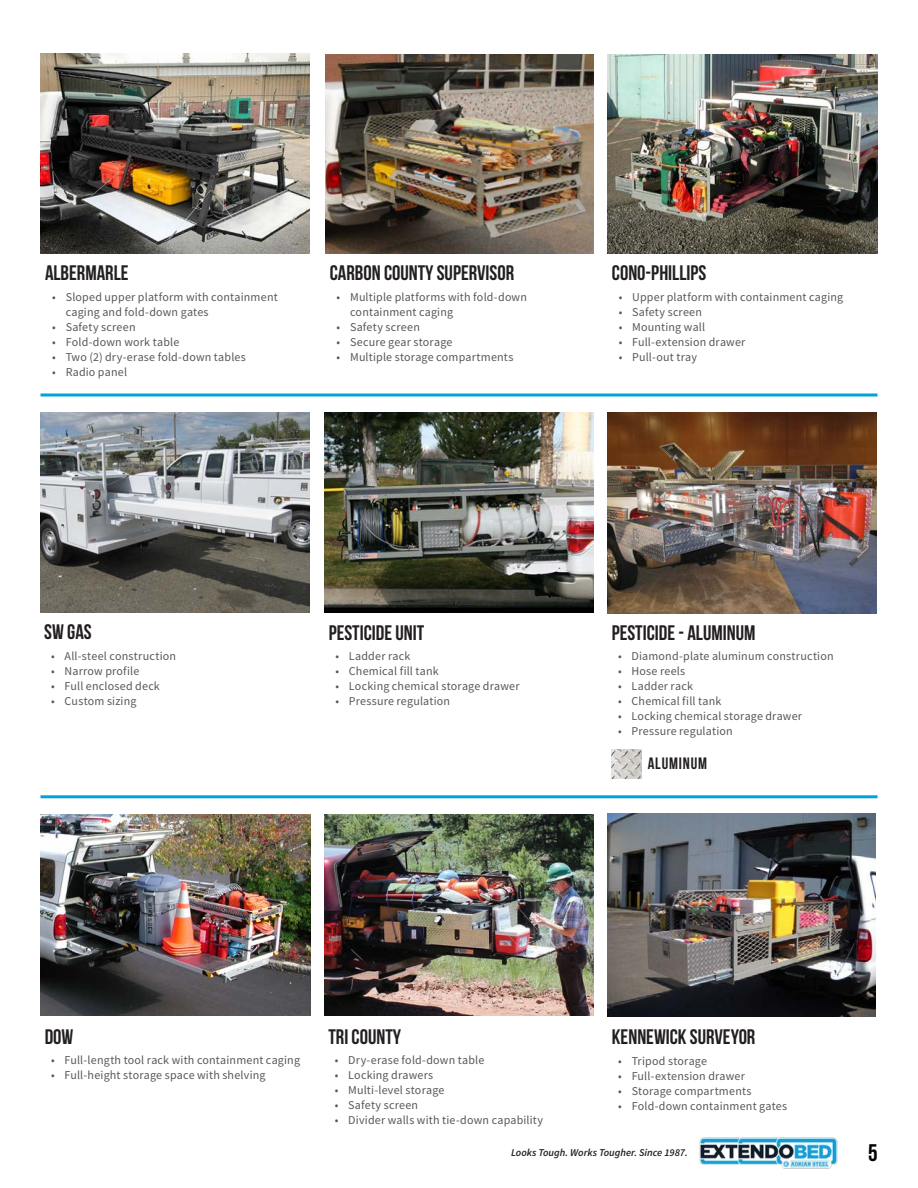
<style>
.page{position:relative;width:918px;height:1188px;background:#fff}
.page>*{position:absolute;margin:0;border:0;box-sizing:border-box;transform-origin:0 0}
.t1{font:700 24px "Bebas Neue";color:#000}
.t2{font:700 21px "Bebas Neue";color:#231f20}
.t3{font:700 16.5px "Bebas Neue";letter-spacing:.05em;color:#231f20}
.t4{font:12px/15px "Source Sans Pro";letter-spacing:.015em;color:#57585a}
.t5{font:italic 600 10.5px "Source Sans Pro";color:#231f20}
</style>
<div class="page">
<img style="left:699px;top:1137px;width:139px;height:31px">
<img style="left:325px;top:54px;width:269px;height:200px">
<img style="left:607px;top:54px;width:271px;height:200px">
<img style="left:40px;top:815px;width:271px;height:201px">
<img style="left:40px;top:54px;width:270px;height:200px">
<hr style="left:40px;top:393px;width:838px;height:3px;background:#00a2d8">
<hr style="left:40px;top:795px;width:838px;height:3px;background:#00a2d8">
<img style="left:40px;top:413px;width:269px;height:199px">
<img style="left:324px;top:413px;width:269px;height:199px">
<img style="left:607px;top:413px;width:270px;height:200px">
<img style="left:612px;top:749px;width:29px;height:30px">
<img style="left:324px;top:815px;width:270px;height:201px">
<img style="left:607px;top:814px;width:269px;height:203px">
<p class="t2" style="left:45px;top:262px;width:85px">ALBERMARLE</p>
<p class="t4" style="left:66px;top:289px;width:214px;text-indent:-14px">• Sloped upper platform with containment caging and fold-down gates</p>
<p class="t4" style="left:52px;top:319px;width:85px">• Safety screen</p>
<p class="t4" style="left:52px;top:334px;width:129px">• Fold-down work table</p>
<p class="t4" style="left:52px;top:349px;width:195px">• Two (2) dry-erase fold-down tables</p>
<p class="t4" style="left:52px;top:364px;width:76px">• Radio panel</p>
<p class="t2" style="left:330px;top:262px;width:186px">CARBON COUNTY SUPERVISOR</p>
<p class="t2" style="left:612px;top:262px;width:96px">CONO-PHILLIPS</p>
<p class="t4" style="left:350px;top:290px;width:178px;text-indent:-14px">• Multiple platforms with fold-down containment caging</p>
<p class="t4" style="left:337px;top:320px;width:85px">• Safety screen</p>
<p class="t4" style="left:337px;top:335px;width:117px">• Secure gear storage</p>
<p class="t4" style="left:337px;top:350px;width:178px">• Multiple storage compartments</p>
<p class="t4" style="left:619px;top:290px;width:226px">• Upper platform with containment caging</p>
<p class="t4" style="left:619px;top:305px;width:85px">• Safety screen</p>
<p class="t4" style="left:619px;top:320px;width:88px">• Mounting wall</p>
<p class="t4" style="left:619px;top:335px;width:128px">• Full-extension drawer</p>
<p class="t4" style="left:619px;top:350px;width:80px">• Pull-out tray</p>
<p class="t2" style="left:44px;top:620px;width:49px">SW GAS</p>
<p class="t4" style="left:51px;top:648px;width:126px">• All-steel construction</p>
<p class="t4" style="left:51px;top:663px;width:90px">• Narrow profile</p>
<p class="t4" style="left:51px;top:678px;width:110px">• Full enclosed deck</p>
<p class="t4" style="left:51px;top:693px;width:87px">• Custom sizing</p>
<p class="t2" style="left:329px;top:621px;width:97px">PESTICIDE UNIT</p>
<p class="t2" style="left:612px;top:621px;width:145px">PESTICIDE - ALUMINUM</p>
<p class="t4" style="left:618px;top:649px;width:217px">• Diamond-plate aluminum construction</p>
<p class="t4" style="left:618px;top:664px;width:69px">• Hose reels</p>
<p class="t4" style="left:618px;top:679px;width:76px">• Ladder rack</p>
<p class="t4" style="left:618px;top:694px;width:105px">• Chemical fill tank</p>
<p class="t4" style="left:618px;top:709px;width:186px">• Locking chemical storage drawer</p>
<p class="t4" style="left:618px;top:724px;width:116px">• Pressure regulation</p>
<p class="t3" style="left:648px;top:754px;width:61px">ALUMINUM</p>
<p class="t4" style="left:335px;top:649px;width:76px">• Ladder rack</p>
<p class="t4" style="left:335px;top:664px;width:105px">• Chemical fill tank</p>
<p class="t4" style="left:335px;top:679px;width:186px">• Locking chemical storage drawer</p>
<p class="t4" style="left:335px;top:694px;width:116px">• Pressure regulation</p>
<p class="t2" style="left:45px;top:1025px;width:30px">DOW</p>
<p class="t4" style="left:51px;top:1053px;width:251px">• Full-length tool rack with containment caging</p>
<p class="t4" style="left:51px;top:1068px;width:216px">• Full-height storage space with shelving</p>
<p class="t2" style="left:328px;top:1025px;width:74px">TRI COUNTY</p>
<p class="t4" style="left:335px;top:1053px;width:151px">• Dry-erase fold-down table</p>
<p class="t4" style="left:335px;top:1068px;width:100px">• Locking drawers</p>
<p class="t4" style="left:335px;top:1083px;width:111px">• Multi-level storage</p>
<p class="t4" style="left:335px;top:1098px;width:85px">• Safety screen</p>
<p class="t4" style="left:335px;top:1113px;width:210px">• Divider walls with tie-down capability</p>
<p class="t2" style="left:612px;top:1025px;width:145px">KENNEWICK SURVEYOR</p>
<p class="t4" style="left:618px;top:1053px;width:90px">• Tripod storage</p>
<p class="t4" style="left:618px;top:1068px;width:128px">• Full-extension drawer</p>
<p class="t4" style="left:618px;top:1083px;width:135px">• Storage compartments</p>
<p class="t4" style="left:618px;top:1098px;width:170px">• Fold-down containment gates</p>
<p class="t5" style="left:511px;top:1145px;width:178px">Looks Tough. Works Tougher. Since 1987.</p>
<h1 class="t1" style="left:868px;top:1140px;width:11px">5</h1>
</div>
